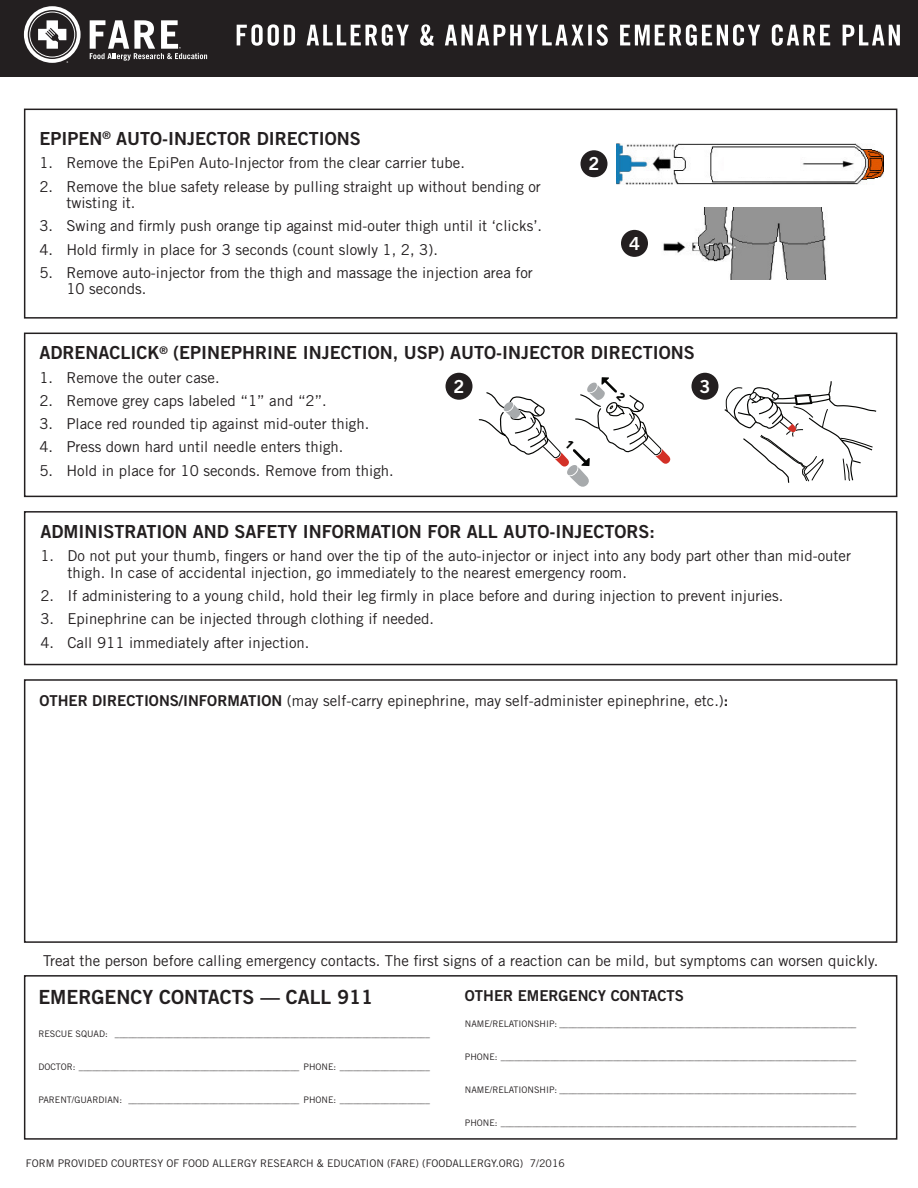
<style>
.page{position:relative;width:918px;height:1188px;background:#fff}
.page>*{position:absolute;margin:0;border:0;box-sizing:border-box;transform-origin:0 0}
.t1{font:19.5px "Trade Gothic LT Std Bd 2";color:#231f20}
.t2{font:18px "Trade Gothic LT Std Bd 2";color:#231f20}
.t3{font:18px "Trade Gothic LT Std Bd 2";color:#fff}
.t4{font:15px/16.5px "Trade Gothic LT Std";color:#231f20}
.t5{font:15px "Trade Gothic LT Std Bd 2";color:#231f20}
.t6{font:10.5px "Trade Gothic LT Std";color:#231f20}
.t7{font:9px "Trade Gothic LT Std";color:#231f20}
.s1{font-family:"Trade Gothic LT Std Bd 2"}
</style>
<div class="page">
<div style="left:24px;top:333px;width:873px;height:164px;border:2px solid #231f20"></div>
<div style="left:24px;top:679px;width:873px;height:264px;border:2px solid #231f20"></div>
<div style="left:24px;top:975px;width:873px;height:165px;border:2px solid #231f20"></div>
<img style="left:663px;top:207px;width:164px;height:73px">
<img style="left:617px;top:143px;width:267px;height:41px">
<div style="left:580px;top:150px;width:28px;height:27px;background:#231f20;border-radius:50%"></div>
<div style="left:446px;top:373px;width:27px;height:27px;background:#231f20;border-radius:50%"></div>
<div style="left:691px;top:373px;width:27px;height:27px;background:#231f20;border-radius:50%"></div>
<div style="left:621px;top:230px;width:27px;height:27px;background:#231f20;border-radius:50%"></div>
<div style="left:24px;top:109px;width:873px;height:210px;border:2px solid #231f20"></div>
<svg style="left:724px;top:381px;width:153px;height:102px"></svg>
<div style="left:0;top:0;width:918px;height:77px;background:#231f20"></div>
<svg style="left:237px;top:24px;width:663px;height:22px"></svg>
<svg style="left:24px;top:6px;width:57px;height:57px"></svg>
<svg style="left:90px;top:20px;width:117px;height:41px"></svg>
<div style="left:724px;top:150px;width:76px;height:27px;background:#fff"></div>
<div style="left:24px;top:511px;width:873px;height:154px;border:2px solid #231f20"></div>
<svg style="left:478px;top:377px;width:193px;height:110px"></svg>
<p class="t2" style="left:39px;top:128px;width:323px">EPIPEN<sup>®</sup> AUTO-INJECTOR DIRECTIONS</p>
<p class="t4" style="left:39px;top:155px;width:427px">1. Remove the EpiPen Auto-Injector from the clear carrier tube.</p>
<p class="t4" style="left:66px;top:178px;width:476px;text-indent:-27px">2. Remove the blue safety release by pulling straight up without bending or twisting it.</p>
<p class="t4" style="left:39px;top:218px;width:504px">3. Swing and firmly push orange tip against mid-outer thigh until it ‘clicks’.</p>
<p class="t4" style="left:39px;top:241px;width:400px">4. Hold firmly in place for 3 seconds (count slowly 1, 2, 3).</p>
<p class="t4" style="left:66px;top:264px;width:468px;text-indent:-27px">5. Remove auto-injector from the thigh and massage the injection area for<br>10 seconds.</p>
<p class="t3" style="left:589px;top:153px;width:12px">2</p>
<p class="t3" style="left:629px;top:232px;width:12px">4</p>
<p class="t2" style="left:39px;top:342px;width:657px">ADRENACLICK<sup>®</sup> (EPINEPHRINE INJECTION, USP) AUTO-INJECTOR DIRECTIONS</p>
<p class="t4" style="left:39px;top:369px;width:182px">1. Remove the outer case.</p>
<p class="t4" style="left:39px;top:392px;width:289px">2. Remove grey caps labeled “1” and “2”.</p>
<p class="t4" style="left:39px;top:415px;width:331px">3. Place red rounded tip against mid-outer thigh.</p>
<p class="t4" style="left:39px;top:439px;width:306px">4. Press down hard until needle enters thigh.</p>
<p class="t4" style="left:39px;top:462px;width:356px">5. Hold in place for 10 seconds. Remove from thigh.</p>
<p class="t3" style="left:454px;top:375px;width:12px">2</p>
<p class="t3" style="left:699px;top:375px;width:12px">3</p>
<p class="t2" style="left:40px;top:520px;width:616px">ADMINISTRATION AND SAFETY INFORMATION FOR ALL AUTO-INJECTORS:</p>
<p class="t4" style="left:67px;top:548px;width:785px;text-indent:-27px">1. Do not put your thumb, fingers or hand over the tip of the auto-injector or inject into any body part other than mid-outer thigh. In case of accidental injection, go immediately to the nearest emergency room.</p>
<p class="t4" style="left:40px;top:587px;width:744px">2. If administering to a young child, hold their leg firmly in place before and during injection to prevent injuries.</p>
<p class="t4" style="left:40px;top:611px;width:395px">3. Epinephrine can be injected through clothing if needed.</p>
<p class="t4" style="left:40px;top:634px;width:271px">4. Call 911 immediately after injection.</p>
<p class="t4" style="left:39px;top:692px;width:691px"><span class="s1">OTHER DIRECTIONS/INFORMATION</span> (may self-carry epinephrine, may self-administer epinephrine, etc.)<span class="s1">:</span></p>
<p class="t4" style="left:43px;top:953px;width:837px">Treat the person before calling emergency contacts. The first signs of a reaction can be mild, but symptoms can worsen quickly.</p>
<p class="t1" style="left:38px;top:985px;width:336px">EMERGENCY CONTACTS — CALL 911</p>
<p class="t7" style="left:38px;top:1029px;width:393px">RESCUE SQUAD: ______________________________________________________________________</p>
<p class="t7" style="left:38px;top:1062px;width:393px">DOCTOR: _________________________________________________ PHONE: ____________________</p>
<p class="t7" style="left:38px;top:1095px;width:393px">PARENT/GUARDIAN: ______________________________________ PHONE: ____________________</p>
<p class="t5" style="left:465px;top:986px;width:221px">OTHER EMERGENCY CONTACTS</p>
<p class="t7" style="left:465px;top:1018px;width:393px">NAME/RELATIONSHIP: __________________________________________________________________</p>
<p class="t7" style="left:465px;top:1051px;width:393px">PHONE: _______________________________________________________________________________</p>
<p class="t7" style="left:465px;top:1084px;width:393px">NAME/RELATIONSHIP: __________________________________________________________________</p>
<p class="t7" style="left:465px;top:1117px;width:393px">PHONE: _______________________________________________________________________________</p>
<p class="t6" style="left:26px;top:1157px;width:540px">FORM PROVIDED COURTESY OF FOOD ALLERGY RESEARCH &amp; EDUCATION (FARE) (FOODALLERGY.ORG) 7/2016</p>
</div>
